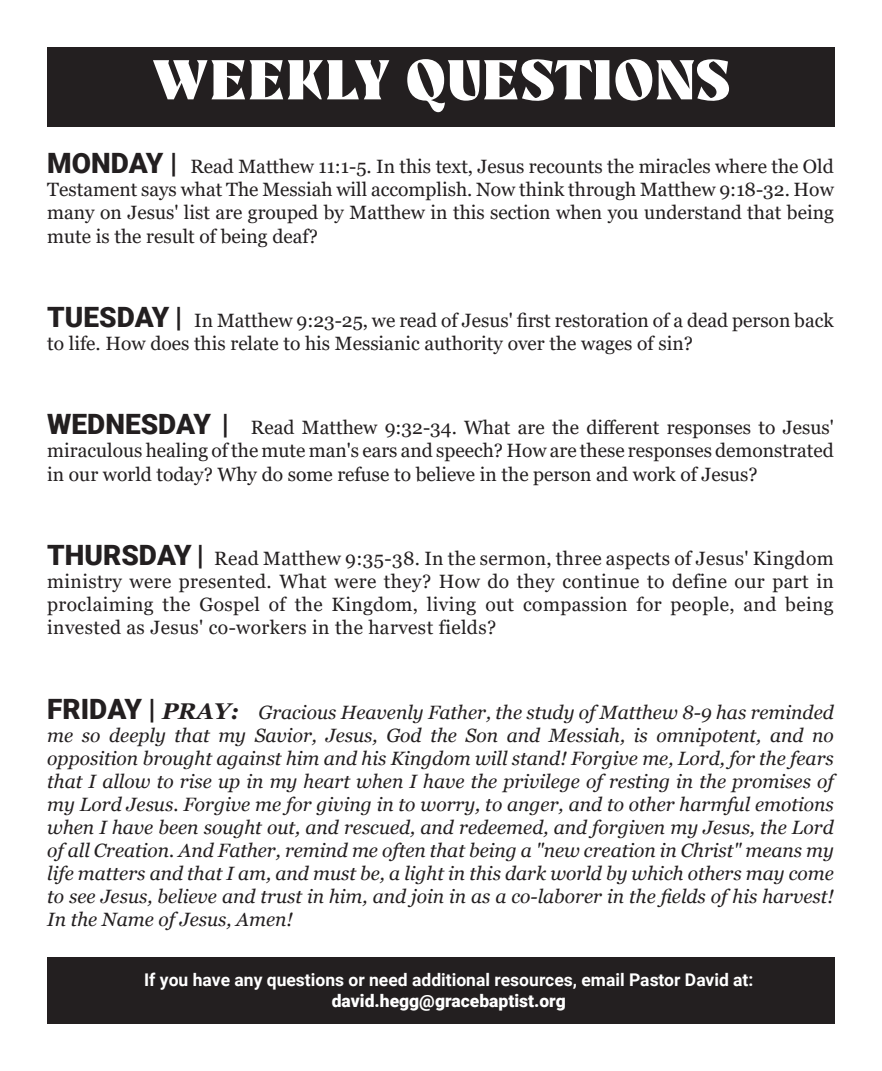
<style>
.page{position:relative;width:882px;height:1071px;background:#fff}
.page>*{position:absolute;margin:0;border:0;box-sizing:border-box;transform-origin:0 0}
.t1{font:900 56px "Mr Banks";letter-spacing:.01em;color:#fff}
.t2{font:19.25px/23.1px "Georgia";color:#231f20;text-align:justify}
.t3{font:italic 19.25px/23.1px "Georgia";color:#231f20;text-align:justify}
.t4{font:700 17.5px "Roboto";color:#fff}
.t5{font:900 17.5px "Roboto";color:#fff}
.s1{font-family:"Roboto";font-weight:900;font-size:28px}
.s2{font-family:"Roboto";font-weight:900;font-style:normal;font-size:28px}
.s3{font-weight:700;font-size:22.75px}
</style>
<div class="page">
<div style="left:47px;top:958px;width:788px;height:66px;background:#231f20"></div>
<div style="left:47px;top:48px;width:788px;height:79px;background:#231f20"></div>
<p class="t1" style="left:152px;top:43px;width:579px">WEEKLY QUESTIONS</p>
<p class="t2" style="left:47px;top:155px;width:788px"><span class="s1">MONDAY |</span> Read Matthew 11:1-5. In this text, Jesus recounts the miracles where the Old Testament says what The Messiah will accomplish. Now think through Matthew 9:18-32. How many on Jesus' list are grouped by Matthew in this section when you understand that being mute is the result of being deaf?</p>
<p class="t2" style="left:47px;top:309px;width:788px"><span class="s1">TUESDAY |</span> In Matthew 9:23-25, we read of Jesus' first restoration of a dead person back to life. How does this relate to his Messianic authority over the wages of sin?</p>
<p class="t2" style="left:47px;top:417px;width:788px"><span class="s1">WEDNESDAY |</span> Read Matthew 9:32-34. What are the different responses to Jesus' miraculous healing of the mute man's ears and speech? How are these responses demonstrated in our world today? Why do some refuse to believe in the person and work of Jesus?</p>
<p class="t2" style="left:47px;top:547px;width:788px"><span class="s1">THURSDAY |</span> Read Matthew 9:35-38. In the sermon, three aspects of Jesus' Kingdom ministry were presented. What were they? How do they continue to define our part in proclaiming the Gospel of the Kingdom, living out compassion for people, and being invested as Jesus' co-workers in the harvest fields?</p>
<p class="t3" style="left:47px;top:701px;width:788px"><span class="s2">FRIDAY |</span> <span class="s3">PRAY:</span> Gracious Heavenly Father, the study of Matthew 8-9 has reminded me so deeply that my Savior, Jesus, God the Son and Messiah, is omnipotent, and no opposition brought against him and his Kingdom will stand! Forgive me, Lord, for the fears that I allow to rise up in my heart when I have the privilege of resting in the promises of my Lord Jesus. Forgive me for giving in to worry, to anger, and to other harmful emotions when I have been sought out, and rescued, and redeemed, and forgiven my Jesus, the Lord of all Creation. And Father, remind me often that being a "new creation in Christ" means my life matters and that I am, and must be, a light in this dark world by which others may come to see Jesus, believe and trust in him, and join in as a co-laborer in the fields of his harvest!<br>In the Name of Jesus, Amen!</p>
<p class="t4" style="left:144px;top:968px;width:611px">If you have any questions or need additional resources, email Pastor David at:</p>
<p class="t5" style="left:332px;top:989px;width:236px">david.hegg@gracebaptist.org</p>
</div>
